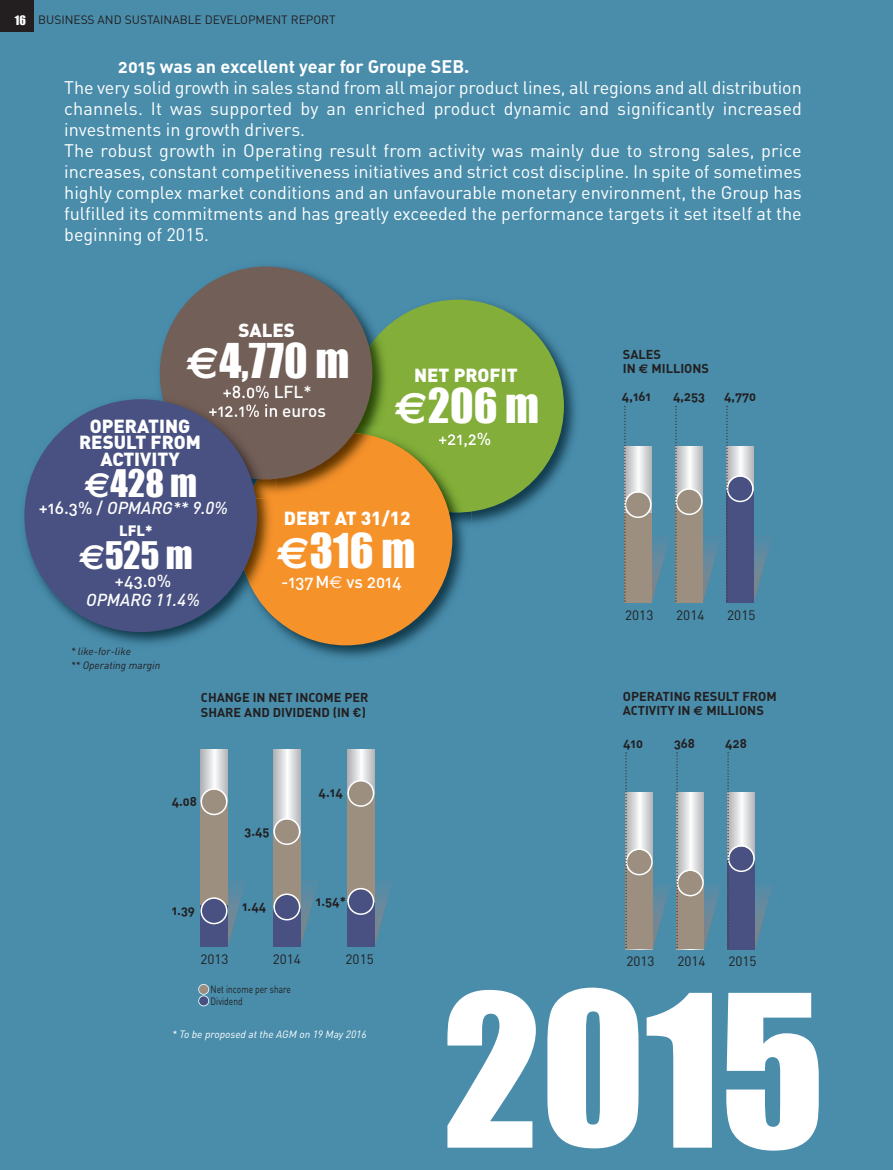
<style>
.page{position:relative;width:893px;height:1170px;background:#fff}
.page>*{position:absolute;margin:0;border:0;box-sizing:border-box;transform-origin:0 0}
.t1{font:195.75px "Impact";color:#fff}
.t2{font:43.95px "Impact";color:#fff}
.t3{font:34.95px "Impact";color:#fff}
.t4{font:900 18.75px/16.4px "DIN";color:#fff;text-align:center}
.t5{font:18px/21px "DIN";color:#fff}
.t6{font:18px "DIN Bold Alternate";color:#fff}
.t7{font:italic 500 17.1px "DIN";color:#fff}
.t8{font:17.1px "DIN Medium Alternate";color:#fff}
.t9{font:900 14.85px "DIN";color:#fff}
.t10{font:13.5px "DIN";color:#231f20}
.t11{font:12.75px/14.7px "DIN Bold Alternate";color:#231f20}
.t12{font:12px "DIN";color:#231f20}
.t13{font:italic 10.5px "DIN";color:#fff}
.t14{font:italic 10.5px/13.5px "DIN";color:#231f20}
.t15{font:10.5px/12px "DIN";color:#231f20;scale:.8 1}
.s1{font-family:"Impact";color:#fff}
.s2{font-family:"Euro Sans";font-weight:700}
.s3{font-family:"DIN Medium Alternate";font-weight:400;font-style:normal}
.s4{font-family:"Euro Sans"}
</style>
<div class="page">
<div style="left:0;top:0;width:893px;height:1169px;background:#498dab"></div>
<div style="left:0;top:0;width:33px;height:32px;background:#231f20"></div>
<img style="left:449px;top:301px;width:127px;height:230px">
<div style="left:351px;top:299px;width:213px;height:213px;background:#82ae39;border-radius:50%"></div>
<img style="left:277px;top:620px;width:68px;height:38px">
<img style="left:345px;top:531px;width:120px;height:127px">
<img style="left:392px;top:440px;width:80px;height:72px">
<img style="left:439px;top:434px;width:33px;height:13px">
<div style="left:240px;top:432px;width:212px;height:213px;background:#f6922a;border-radius:50%"></div>
<img style="left:159px;top:266px;width:186px;height:126px">
<img style="left:345px;top:295px;width:23px;height:27px">
<img style="left:358px;top:322px;width:34px;height:104px">
<img style="left:354px;top:426px;width:20px;height:6px">
<img style="left:277px;top:432px;width:115px;height:61px">
<div style="left:160px;top:266px;width:212px;height:213px;background:#725f58;border-radius:50%"></div>
<img style="left:153px;top:577px;width:124px;height:67px">
<img style="left:240px;top:498px;width:37px;height:121px">
<img style="left:251px;top:479px;width:26px;height:19px">
<img style="left:162px;top:395px;width:115px;height:84px">
<img style="left:223px;top:392px;width:54px;height:6px">
<img style="left:209px;top:404px;width:68px;height:13px">
<div style="left:24px;top:399px;width:233px;height:233px;background:#485181;border-radius:50%"></div>
<svg style="left:624px;top:406px;width:148px;height:196px"></svg>
<svg style="left:625px;top:752px;width:148px;height:197px"></svg>
<svg style="left:201px;top:749px;width:27px;height:39px"></svg>
<div style="left:201px;top:800px;width:27px;height:146px;background:#9c8f80"></div>
<svg style="left:273px;top:749px;width:27px;height:68px"></svg>
<div style="left:273px;top:833px;width:27px;height:113px;background:#9c8f80"></div>
<svg style="left:273px;top:817px;width:27px;height:27px"></svg>
<svg style="left:273px;top:880px;width:45px;height:66px"></svg>
<svg style="left:201px;top:788px;width:27px;height:27px"></svg>
<svg style="left:201px;top:880px;width:45px;height:66px"></svg>
<svg style="left:347px;top:749px;width:27px;height:30px"></svg>
<div style="left:347px;top:793px;width:27px;height:153px;background:#9c8f80"></div>
<svg style="left:347px;top:779px;width:27px;height:27px"></svg>
<svg style="left:347px;top:880px;width:45px;height:66px"></svg>
<div style="left:199px;top:984px;width:9px;height:9px;background:#9c8f80;border-radius:50%"></div>
<div style="left:198px;top:983px;width:11px;height:11px;border:2px solid #fff;border-radius:50%"></div>
<div style="left:199px;top:996px;width:9px;height:9px;background:#485181;border-radius:50%"></div>
<div style="left:198px;top:995px;width:11px;height:11px;border:2px solid #fff;border-radius:50%"></div>
<p class="t12" style="left:15px;top:15px;width:322px"><span class="s1">16</span> BUSINESS AND SUSTAINABLE DEVELOPMENT REPORT</p>
<p class="t6" style="left:118px;top:60px;width:353px">2015 was an excellent year for Groupe SEB.</p>
<p class="t5" style="left:64px;top:79px;width:739px">The very solid growth in sales stand from all major product lines, all regions and all distribution channels. It was supported by an enriched product dynamic and significantly increased investments in growth drivers.<br>The robust growth in Operating result from activity was mainly due to strong sales, price increases, constant competitiveness initiatives and strict cost discipline. In spite of sometimes highly complex market conditions and an unfavourable monetary environment, the Group has fulfilled its commitments and has greatly exceeded the performance targets it set itself at the beginning of 2015.</p>
<p class="t4" style="left:238px;top:324px;width:58px">SALES</p>
<h2 class="t2" style="left:186px;top:334px;width:164px"><span class="s2">€</span>4,770 M</h2>
<p class="t4" style="left:79px;top:420px;width:123px">OPERATING<br>RESULT FROM<br>ACTIVITY</p>
<p class="t7" style="left:39px;top:501px;width:191px"><span class="s3">+16.3% /</span> OPMARG** 9.0%</p>
<p class="t4" style="left:414px;top:369px;width:105px">NET PROFIT</p>
<h2 class="t2" style="left:395px;top:379px;width:146px"><span class="s2">€</span>206 M</h2>
<p class="t8" style="left:223px;top:386px;width:91px">+8.0% LFL*</p>
<h3 class="t3" style="left:84px;top:461px;width:114px"><span class="s2">€</span>428 M</h3>
<p class="t4" style="left:284px;top:511px;width:128px">DEBT AT 31/12</p>
<p class="t9" style="left:119px;top:525px;width:35px">LFL*</p>
<h3 class="t3" style="left:79px;top:534px;width:115px"><span class="s2">€</span>525 M</h3>
<h2 class="t2" style="left:277px;top:523px;width:140px"><span class="s2">€</span>316 M</h2>
<p class="t8" style="left:115px;top:575px;width:58px">+43.0%</p>
<p class="t7" style="left:86px;top:594px;width:115px">OPMARG 11.4%</p>
<p class="t14" style="left:71px;top:645px;width:91px">* like-for-like<br>** Operating margin</p>
<p class="t8" style="left:281px;top:576px;width:122px">-137M<span class="s4">€</span> vs 2014</p>
<p class="t11" style="left:201px;top:691px;width:169px">CHANGE IN NET INCOME PER<br>SHARE AND DIVIDEND (IN €)</p>
<p class="t11" style="left:172px;top:795px;width:27px">4.08</p>
<p class="t11" style="left:172px;top:904px;width:25px">1.39</p>
<p class="t11" style="left:245px;top:824px;width:27px">3.45</p>
<p class="t11" style="left:242px;top:900px;width:26px">1.44</p>
<p class="t11" style="left:318px;top:786px;width:26px">4.14</p>
<p class="t11" style="left:316px;top:895px;width:32px">1.54*</p>
<p class="t10" style="left:200px;top:954px;width:30px">2013</p>
<p class="t10" style="left:273px;top:954px;width:30px">2014</p>
<p class="t10" style="left:346px;top:954px;width:30px">2015</p>
<p class="t11" style="left:623px;top:348px;width:88px">SALES<br>IN <span class="s2">€</span> MILLIONS</p>
<p class="t11" style="left:622px;top:390px;width:31px">4,161</p>
<p class="t11" style="left:673px;top:390px;width:33px">4,253</p>
<p class="t11" style="left:724px;top:390px;width:34px">4,770</p>
<p class="t10" style="left:625px;top:610px;width:30px">2013</p>
<p class="t10" style="left:676px;top:610px;width:30px">2014</p>
<p class="t10" style="left:727px;top:610px;width:30px">2015</p>
<p class="t11" style="left:623px;top:690px;width:155px">OPERATING RESULT FROM<br>ACTIVITY IN <span class="s2">€</span> MILLIONS</p>
<p class="t11" style="left:623px;top:736px;width:22px">410</p>
<p class="t11" style="left:674px;top:736px;width:22px">368</p>
<p class="t11" style="left:725px;top:736px;width:23px">428</p>
<p class="t10" style="left:626px;top:956px;width:30px">2013</p>
<p class="t10" style="left:677px;top:956px;width:30px">2014</p>
<p class="t10" style="left:728px;top:956px;width:30px">2015</p>
<p class="t15" style="left:211px;top:983px;width:102px">Net income per share<br>Dividend</p>
<p class="t13" style="left:172px;top:1030px;width:196px">* To be proposed at the AGM on 19 May 2016</p>
<h1 class="t1" style="left:442px;top:950px;width:384px">2015</h1>
</div>
